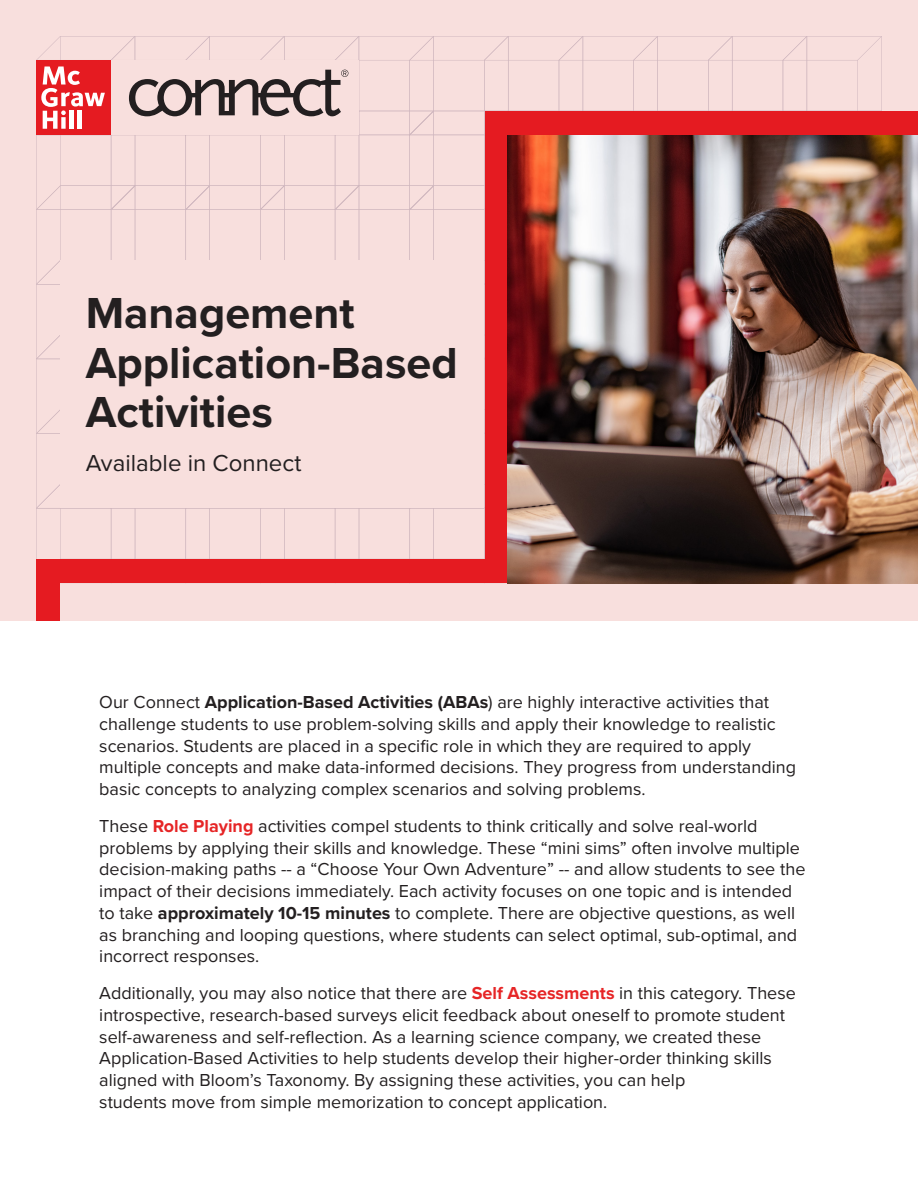
<style>
.page{position:relative;width:918px;height:1188px;background:#fff}
.page>*{position:absolute;margin:0;border:0;box-sizing:border-box;transform-origin:0 0}
.t1{font:700 45px/49.5px "Proxima Nova";color:#231f20}
.t2{font:24px "Proxima Nova";color:#231f20}
.t3{font:18px/21.8px "Proxima Nova";color:#231f20}
.s1{font-weight:700}
.s2{font-weight:700;color:#e62526}
</style>
<div class="page">
<div style="left:0;top:0;width:918px;height:621px;background:#f8dfdd"></div>
<svg style="left:36px;top:36px;width:846px;height:524px"></svg>
<div style="left:37px;top:560px;width:452px;height:23px;background:#e51b21"></div>
<div style="left:485px;top:111px;width:22px;height:472px;background:#e51b21"></div>
<div style="left:36px;top:560px;width:24px;height:61px;background:#e51b21"></div>
<img style="left:507px;top:135px;width:411px;height:448px">
<div style="left:489px;top:111px;width:429px;height:24px;background:#e51b21"></div>
<p class="t1" style="left:86px;top:288px;width:374px">Management<br>Application-Based<br>Activities</p>
<p class="t2" style="left:86px;top:445px;width:217px">Available in Connect</p>
<p class="t3" style="left:99px;top:690px;width:698px">Our Connect <span class="s1">Application-Based Activities (ABAs</span>) are highly interactive activities that challenge students to use problem-solving skills and apply their knowledge to realistic scenarios. Students are placed in a specific role in which they are required to apply multiple concepts and make data-informed decisions. They progress from understanding basic concepts to analyzing complex scenarios and solving problems.</p>
<p class="t3" style="left:99px;top:814px;width:708px">These <span class="s2">Role Playing</span> activities compel students to think critically and solve real-world problems by applying their skills and knowledge. These “mini sims” often involve multiple decision-making paths -- a “Choose Your Own Adventure” -- and allow students to see the impact of their decisions immediately. Each activity focuses on one topic and is intended to take <span class="s1">approximately 10-15 minutes</span> to complete. There are objective questions, as well as branching and looping questions, where students can select optimal, sub-optimal, and incorrect responses.</p>
<p class="t3" style="left:99px;top:981px;width:698px">Additionally, you may also notice that there are <span class="s2">Self Assessments</span> in this category. These introspective, research-based surveys elicit feedback about oneself to promote student self-awareness and self-reflection. As a learning science company, we created these Application-Based Activities to help students develop their higher-order thinking skills aligned with Bloom’s Taxonomy. By assigning these activities, you can help<br>students move from simple memorization to concept application.</p>
</div>
